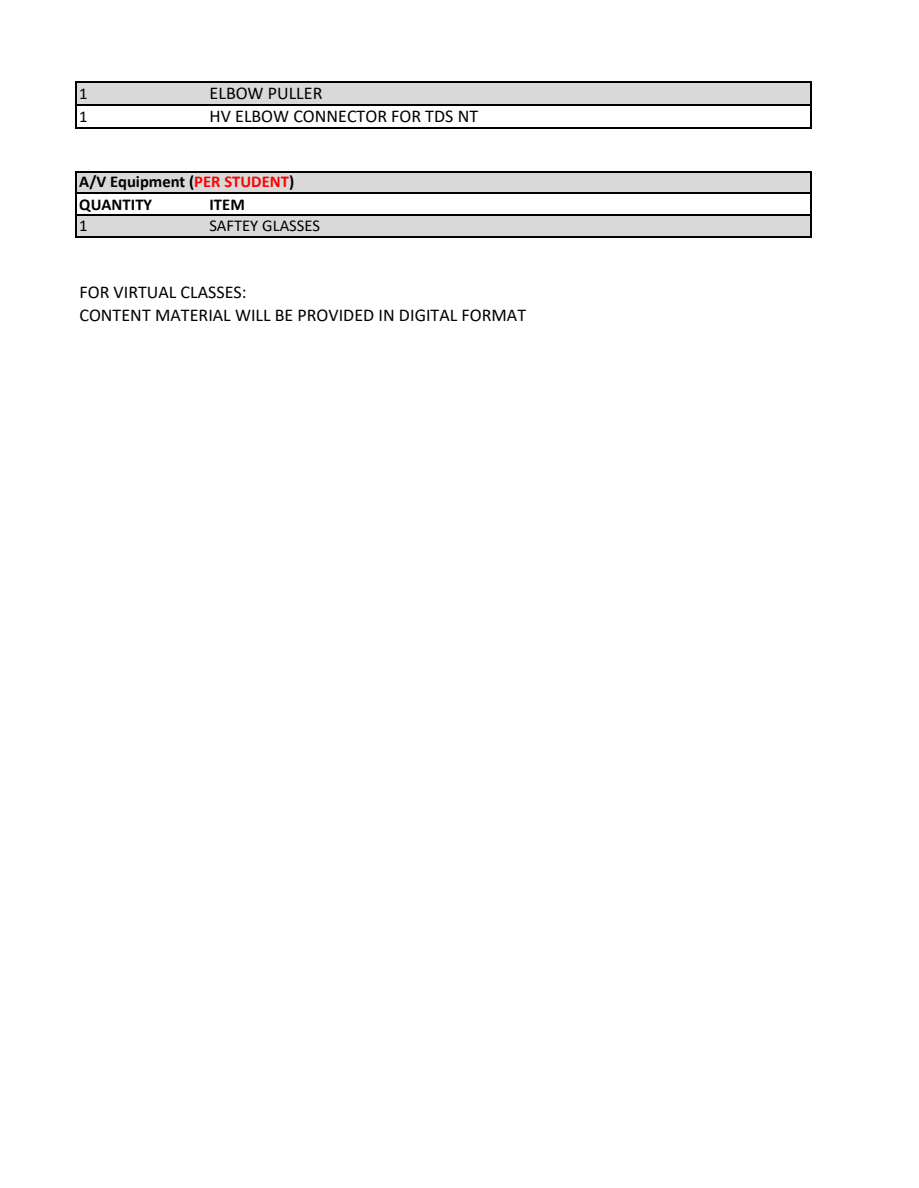
<style>
.page{position:relative;width:919px;height:1188px;background:#fff}
.page>*{position:absolute;margin:0;border:0;box-sizing:border-box;transform-origin:0 0}
.t1{font:18px "Calibri";color:#000}
.t2{font:700 16.5px "Calibri";color:#000}
.t3{font:16.5px "Calibri";color:#000}
.s1{color:#f00}
</style>
<div class="page">
<div style="left:77px;top:82px;width:733px;height:23px;background:#d9d9d9"></div>
<div style="left:77px;top:172px;width:733px;height:22px;background:#d9d9d9"></div>
<div style="left:77px;top:215px;width:733px;height:22px;background:#d9d9d9"></div>
<hr style="left:76px;top:81px;width:1px;height:48px;background:#000">
<hr style="left:809px;top:82px;width:2px;height:47px;background:#000">
<hr style="left:76px;top:171px;width:1px;height:67px;background:#000">
<hr style="left:809px;top:172px;width:2px;height:66px;background:#000">
<hr style="left:77px;top:81px;width:734px;height:1px;background:#000">
<hr style="left:77px;top:104px;width:734px;height:2px;background:#000">
<hr style="left:77px;top:127px;width:734px;height:2px;background:#000">
<hr style="left:77px;top:171px;width:734px;height:1px;background:#000">
<hr style="left:77px;top:193px;width:734px;height:1px;background:#000">
<hr style="left:77px;top:215px;width:734px;height:1px;background:#000">
<hr style="left:77px;top:236px;width:734px;height:2px;background:#000">
<p class="t3" style="left:79px;top:82px;width:10px">1</p>
<p class="t1" style="left:209px;top:81px;width:114px">ELBOW PULLER</p>
<p class="t3" style="left:79px;top:105px;width:10px">1</p>
<p class="t1" style="left:209px;top:104px;width:270px">HV ELBOW CONNECTOR FOR TDS NT</p>
<p class="t2" style="left:79px;top:170px;width:216px">A/V Equipment (<span class="s1">PER STUDENT</span>)</p>
<p class="t2" style="left:79px;top:192px;width:74px">QUANTITY</p>
<p class="t2" style="left:209px;top:192px;width:37px">ITEM</p>
<p class="t3" style="left:79px;top:214px;width:10px">1</p>
<p class="t3" style="left:209px;top:214px;width:112px">SAFTEY GLASSES</p>
<p class="t1" style="left:79px;top:280px;width:169px">FOR VIRTUAL CLASSES:</p>
<p class="t1" style="left:79px;top:303px;width:448px">CONTENT MATERIAL WILL BE PROVIDED IN DIGITAL FORMAT</p>
</div>
